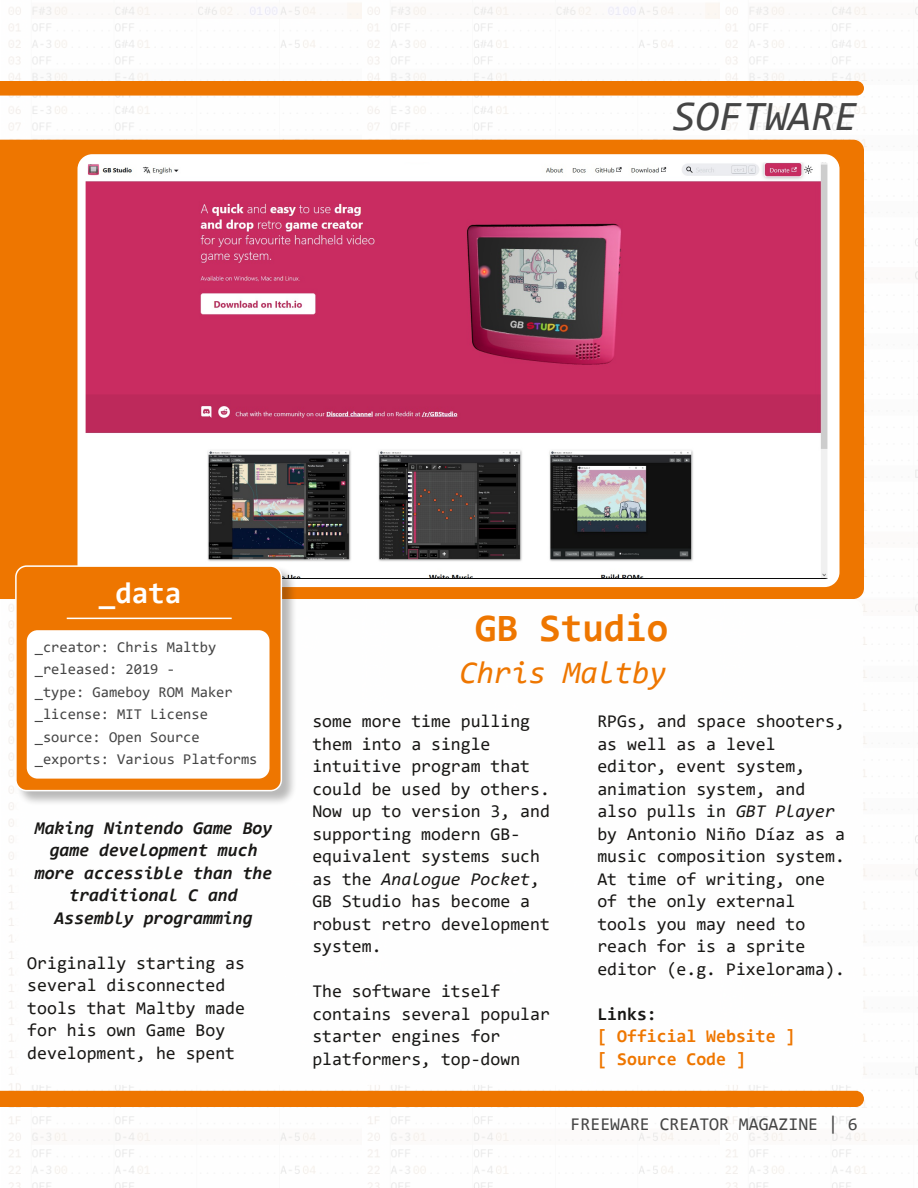
<style>
.page{position:relative;width:918px;height:1188px;background:#fff}
.page>*{position:absolute;margin:0;border:0;box-sizing:border-box;transform-origin:0 0}
.t1{font:italic 42px "Consolas";color:#454545}
.t2{font:700 39px "Consolas";color:#ee7600}
.t3{font:italic 31.5px "Consolas";color:#ee7600}
.t4{font:700 30px "Consolas";color:#fff}
.t5{font:18px/22.5px "Consolas";color:#181715}
.t6{font:italic 700 18px/22.5px "Consolas";color:#181715;text-align:center}
.t7{font:700 18px/22.5px "Consolas";color:#ee7600}
.t8{font:18px "Consolas";color:#454545}
.t9{font:700 18px "Consolas";color:#181715}
.t10{font:15px/22.5px "Consolas";color:#454545}
.s1{font-style:italic}
</style>
<div class="page">
<img style="left:720px;top:6px;width:198px;height:1182px">
<img style="left:2px;top:3px;width:718px;height:1185px">
<div style="left:0;top:81px;width:864px;height:15px;background:#ee7600"></div>
<div style="left:0;top:1091px;width:864px;height:16px;background:#ee7600"></div>
<div style="left:0;top:140px;width:864px;height:459px;background:#ee7600"></div>
<div style="left:4px;top:148px;width:63px;height:445px;background:#ee7600"></div>
<img style="left:87px;top:163px;width:744px;height:415px">
<div style="left:78px;top:154px;width:762px;height:433px;border:8px solid #fff;border-radius:11px"></div>
<div style="left:18px;top:599px;width:845px;height:486px;background:#fff;border-radius:11px"></div>
<div style="left:15px;top:565px;width:282px;height:241px;background:#181715;opacity:.3"></div>
<div style="left:16px;top:566px;width:265px;height:225px;background:#ee7600;border-radius:11px"></div>
<div style="left:15px;top:565px;width:267px;height:226px;border:2px solid #fff;border-radius:11px"></div>
<div style="left:27px;top:630px;width:243px;height:149px;background:#fff;border-radius:11px"></div>
<hr style="left:67px;top:618px;width:165px;height:1px;background:#fff">
<h1 class="t1" style="left:673px;top:98px;width:186px">SOFTWARE</h1>
<h3 class="t4" style="left:99px;top:581px;width:84px">_data</h3>
<p class="t10" style="left:35px;top:637px;width:224px">_creator: Chris Maltby _released: 2019 ‐<br>_type: Gameboy ROM Maker _license: MIT License _source: Open Source _exports: Various Platforms</p>
<p class="t6" style="left:35px;top:818px;width:239px">Making Nintendo Game Boy game development much more accessible than the traditional C and<br>Assembly programming</p>
<p class="t5" style="left:27px;top:953px;width:219px">Originally starting as several disconnected tools that Maltby made for his own Game Boy development, he spent</p>
<h2 class="t2" style="left:475px;top:612px;width:195px">GB Studio</h2>
<h3 class="t3" style="left:460px;top:659px;width:209px">Chris Maltby</h3>
<p class="t5" style="left:312px;top:711px;width:239px">some more time pulling them into a single intuitive program that could be used by others.<br>Now up to version 3, and supporting modern GB‐ equivalent systems such as the <span class="s1">Analogue Pocket</span>,<br>GB Studio has become a robust retro development system.</p>
<p class="t5" style="left:312px;top:981px;width:239px">The software itself contains several popular starter engines for platformers, top‐down</p>
<p class="t5" style="left:597px;top:711px;width:249px">RPGs, and space shooters, as well as a level editor, event system, animation system, and also pulls in <span class="s1">GBT Player </span>by Antonio Niño Díaz as a music composition system.<br>At time of writing, one of the only external tools you may need to reach for is a sprite editor (e.g. Pixelorama).</p>
<p class="t9" style="left:597px;top:1006px;width:61px">Links:</p>
<p class="t7" style="left:597px;top:1026px;width:199px">[ Official Website ] [ Source Code ]</p>
<p class="t8" style="left:571px;top:1117px;width:289px">FREEWARE CREATOR MAGAZINE | 6</p>
</div>
